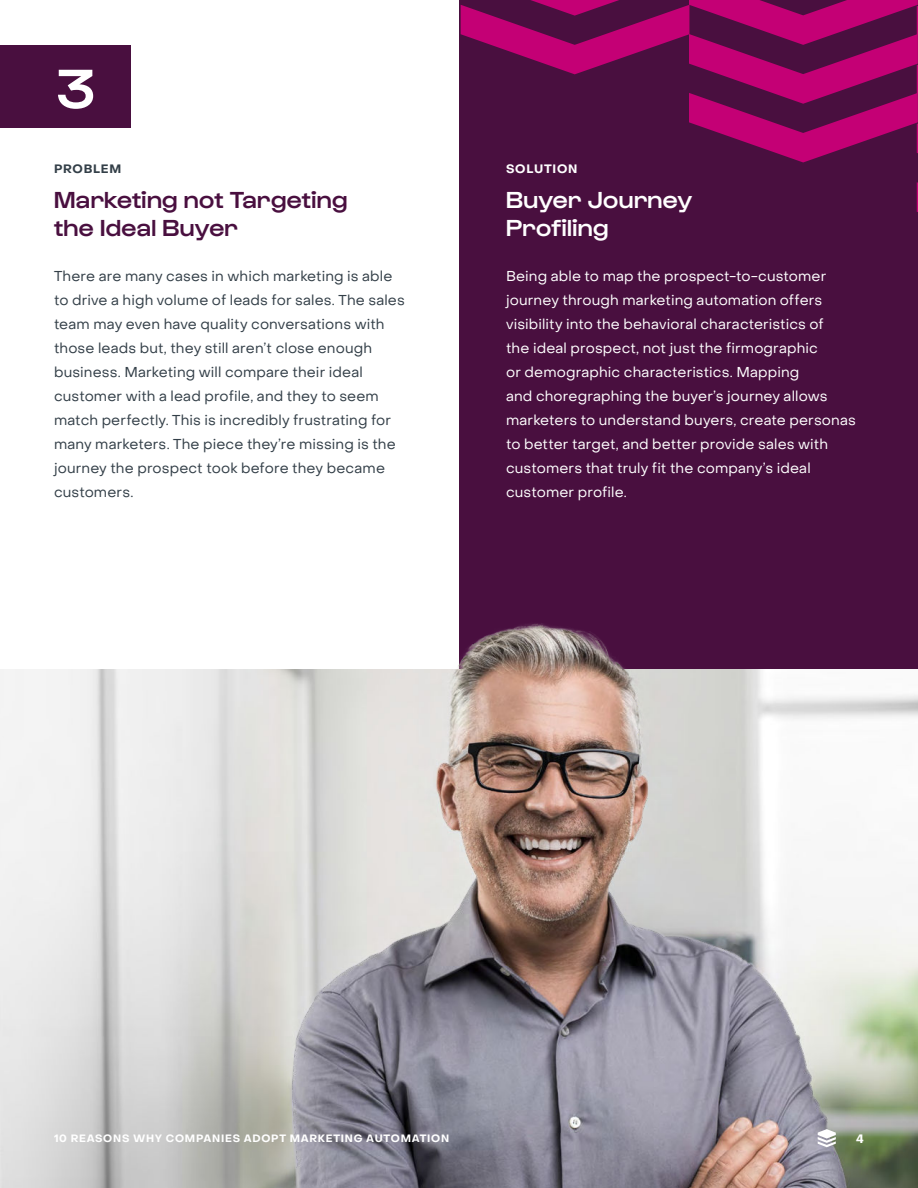
<style>
.page{position:relative;width:918px;height:1188px;background:#fff}
.page>*{position:absolute;margin:0;border:0;box-sizing:border-box;transform-origin:0 0}
.t1{font:500 57px "Gustavo";color:#fff}
.t2{font:500 24px/28.5px "Gustavo";letter-spacing:.015em;color:#490f3f}
.t3{font:500 24px/28.5px "Gustavo";letter-spacing:.015em;color:#fff}
.t4{font:14.25px/24px "Object Sans";letter-spacing:.01em;color:#333f48}
.t5{font:14.25px/24px "Object Sans";letter-spacing:.01em;color:#fff}
.t6{font:700 12px "Object Sans";letter-spacing:.065em;color:#fff}
.t7{font:700 12px "Object Sans";letter-spacing:.065em;color:#333f48}
.t8{font:700 10.5px "Object Sans";letter-spacing:.07em;color:#fff}
</style>
<div class="page">
<div style="left:459px;top:0;width:459px;height:670px;background:#490f3f"></div>
<svg style="left:461px;top:0;width:457px;height:212px"></svg>
<div style="left:0;top:45px;width:131px;height:83px;background:#490f3f"></div>
<img style="left:0;top:670px;width:103px;height:518px">
<img style="left:103px;top:623px;width:815px;height:565px">
<svg style="left:818px;top:1129px;width:18px;height:18px"></svg>
<h1 class="t1" style="left:57px;top:68px;width:40px">3</h1>
<p class="t7" style="left:54px;top:164px;width:69px">PROBLEM</p>
<h2 class="t2" style="left:54px;top:188px;width:295px">Marketing not Targeting the Ideal Buyer</h2>
<p class="t4" style="left:54px;top:265px;width:352px">There are many cases in which marketing is able to drive a high volume of leads for sales. The sales team may even have quality conversations with those leads but, they still aren’t close enough business. Marketing will compare their ideal customer with a lead profile, and they to seem match perfectly. This is incredibly frustrating for many marketers. The piece they’re missing is the journey the prospect took before they became customers.</p>
<p class="t6" style="left:506px;top:164px;width:73px">SOLUTION</p>
<h2 class="t3" style="left:506px;top:188px;width:188px">Buyer Journey<br>Profiling</h2>
<p class="t5" style="left:506px;top:265px;width:351px">Being able to map the prospect-to-customer journey through marketing automation offers visibility into the behavioral characteristics of<br>the ideal prospect, not just the firmographic<br>or demographic characteristics. Mapping<br>and choregraphing the buyer’s journey allows marketers to understand buyers, create personas to better target, and better provide sales with customers that truly fit the company’s ideal customer profile.</p>
<p class="t8" style="left:54px;top:1132px;width:397px">10 REASONS WHY COMPANIES ADOPT MARKETING AUTOMATION</p>
<p class="t6" style="left:856px;top:1134px;width:9px">4</p>
</div>
